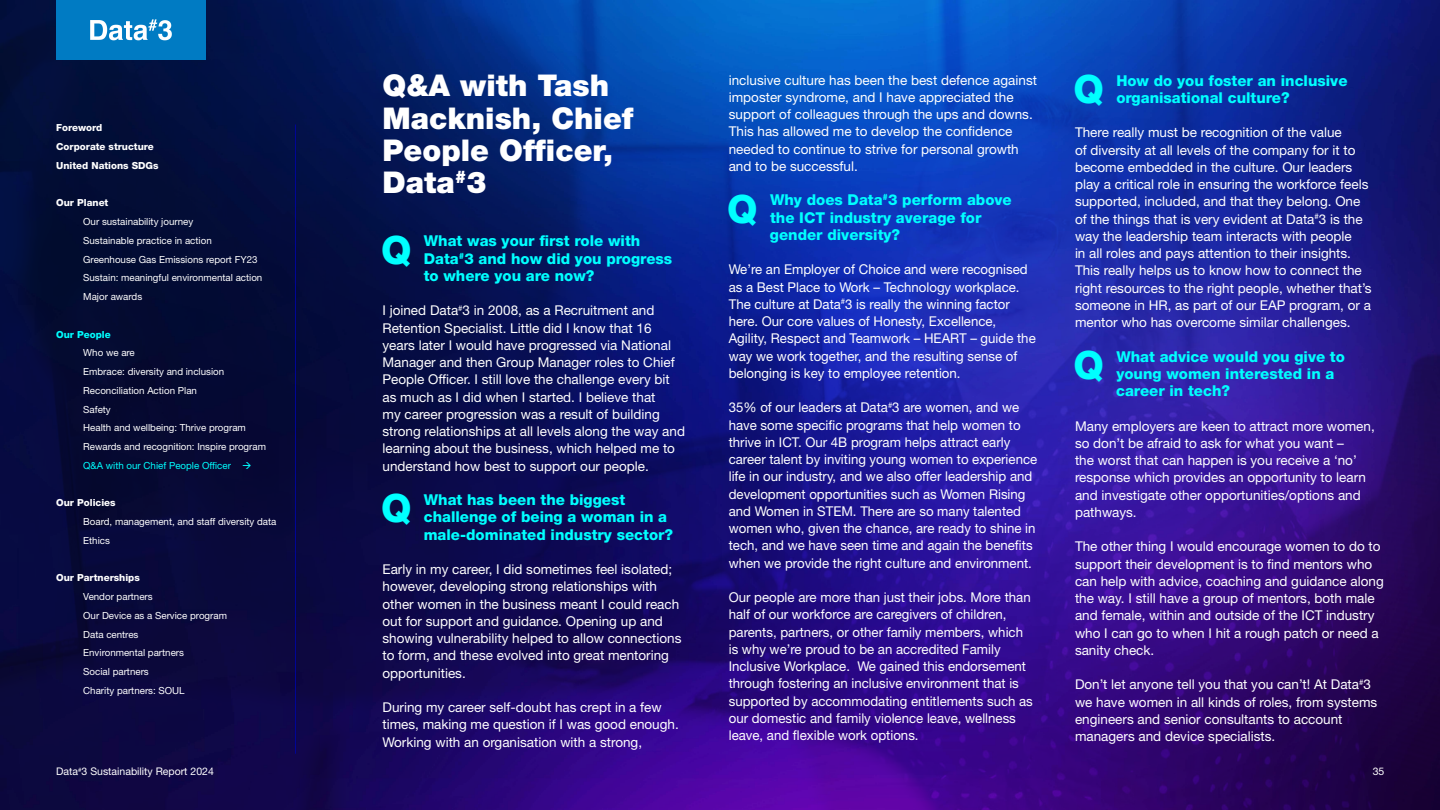
<style>
.page{position:relative;width:1440px;height:810px;background:#fff}
.page>*{position:absolute;margin:0;border:0;box-sizing:border-box;transform-origin:0 0}
.t1{font:800 39.15px "Helvetica Neue LT Std";color:#0ff}
.t2{font:900 30px/32.2px "Helvetica Neue LT Std";color:#fff}
.t3{font:800 15px/17.2px "Helvetica Neue LT Std";color:#0ff}
.t4{font:13.5px/17.2px "Helvetica Neue LT Std";color:#fff}
.t5{font:10.5px "Helvetica Neue LT Std";color:#fff}
.t6{font:9.75px "Helvetica Neue LT Std";color:#fff}
.t7{font:800 9.75px "Helvetica Neue LT Std";color:#fff}
.t8{font:9.75px "Helvetica Neue LT Std";color:#0ff}
.t9{font:800 9.75px "Helvetica Neue LT Std";color:#0ff}
</style>
<div class="page">
<img style="left:0;top:0;width:1440px;height:810px">
<img style="left:56px;top:0;width:149px;height:60px">
<hr style="left:295px;top:124px;width:1px;height:630px;background:#000595">
<p class="t7" style="left:56px;top:122px;width:48px">Foreword</p>
<p class="t7" style="left:56px;top:141px;width:99px">Corporate structure</p>
<p class="t7" style="left:56px;top:160px;width:104px">United Nations SDGs</p>
<p class="t7" style="left:56px;top:197px;width:54px">Our Planet</p>
<p class="t6" style="left:83px;top:216px;width:112px">Our sustainability journey</p>
<p class="t6" style="left:83px;top:235px;width:130px">Sustainable practice in action</p>
<p class="t6" style="left:83px;top:253px;width:176px">Greenhouse Gas Emissions report FY23</p>
<p class="t6" style="left:83px;top:272px;width:181px">Sustain: meaningful environmental action</p>
<p class="t6" style="left:83px;top:291px;width:61px">Major awards</p>
<p class="t9" style="left:56px;top:328px;width:56px">Our People</p>
<p class="t6" style="left:83px;top:347px;width:53px">Who we are</p>
<p class="t6" style="left:83px;top:366px;width:143px">Embrace: diversity and inclusion</p>
<p class="t6" style="left:83px;top:385px;width:115px">Reconciliation Action Plan</p>
<p class="t6" style="left:83px;top:403px;width:29px">Safety</p>
<p class="t6" style="left:83px;top:422px;width:164px">Health and wellbeing: Thrive program</p>
<p class="t6" style="left:83px;top:441px;width:184px">Rewards and recognition: Inspire program</p>
<p class="t8" style="left:83px;top:460px;width:170px">Q&amp;A with our Chief People Officer →</p>
<p class="t7" style="left:56px;top:497px;width:61px">Our Policies</p>
<p class="t6" style="left:83px;top:516px;width:195px">Board, management, and staff diversity data</p>
<p class="t6" style="left:83px;top:535px;width:28px">Ethics</p>
<p class="t7" style="left:56px;top:572px;width:85px">Our Partnerships</p>
<p class="t6" style="left:83px;top:591px;width:71px">Vendor partners</p>
<p class="t6" style="left:83px;top:610px;width:145px">Our Device as a Service program</p>
<p class="t6" style="left:83px;top:628px;width:57px">Data centres</p>
<p class="t6" style="left:83px;top:647px;width:102px">Environmental partners</p>
<p class="t6" style="left:83px;top:666px;width:67px">Social partners</p>
<p class="t6" style="left:83px;top:685px;width:103px">Charity partners: SOUL</p>
<h3 class="t2" style="left:382px;top:69px;width:253px">Q&amp;A with Tash<br>Macknish, Chief<br>People Officer,<br>Data<sup>#</sup>3</h3>
<h4 class="t1" style="left:381px;top:226px;width:32px">Q</h4>
<h4 class="t3" style="left:424px;top:232px;width:250px">What was your first role with<br>Data<sup>#</sup>3 and how did you progress to where you are now?</h4>
<p class="t4" style="left:382px;top:302px;width:304px">I joined Data<sup>#</sup>3 in 2008, as a Recruitment and Retention Specialist. Little did I know that 16 years later I would have progressed via National Manager and then Group Manager roles to Chief People Officer. I still love the challenge every bit as much as I did when I started. I believe that<br>my career progression was a result of building strong relationships at all levels along the way and learning about the business, which helped me to understand how best to support our people.</p>
<h4 class="t1" style="left:381px;top:485px;width:32px">Q</h4>
<h4 class="t3" style="left:424px;top:491px;width:251px">What has been the biggest challenge of being a woman in a male-dominated industry sector?</h4>
<p class="t4" style="left:382px;top:561px;width:301px">Early in my career, I did sometimes feel isolated; however, developing strong relationships with other women in the business meant I could reach out for support and guidance. Opening up and showing vulnerability helped to allow connections to form, and these evolved into great mentoring opportunities.</p>
<p class="t4" style="left:382px;top:699px;width:298px">During my career self-doubt has crept in a few times, making me question if I was good enough.<br>Working with an organisation with a strong,</p>
<p class="t4" style="left:729px;top:71px;width:310px">inclusive culture has been the best defence against imposter syndrome, and I have appreciated the support of colleagues through the ups and downs.<br>This has allowed me to develop the confidence needed to continue to strive for personal growth and to be successful.</p>
<h4 class="t1" style="left:727px;top:185px;width:32px">Q</h4>
<h4 class="t3" style="left:770px;top:191px;width:243px">Why does Data<sup>#</sup>3 perform above the ICT industry average for gender diversity?</h4>
<p class="t4" style="left:729px;top:261px;width:309px">We’re an Employer of Choice and were recognised as a Best Place to Work – Technology workplace.<br>The culture at Data<sup>#</sup>3 is really the winning factor here. Our core values of Honesty, Excellence, Agility, Respect and Teamwork – HEART – guide the way we work together, and the resulting sense of belonging is key to employee retention.</p>
<p class="t4" style="left:729px;top:399px;width:310px">35% of our leaders at Data<sup>#</sup>3 are women, and we have some specific programs that help women to thrive in ICT. Our 4B program helps attract early career talent by inviting young women to experience life in our industry, and we also offer leadership and development opportunities such as Women Rising and Women in STEM. There are so many talented women who, given the chance, are ready to shine in tech, and we have seen time and again the benefits when we provide the right culture and environment.</p>
<p class="t4" style="left:729px;top:589px;width:306px">Our people are more than just their jobs. More than half of our workforce are caregivers of children, parents, partners, or other family members, which is why we’re proud to be an accredited Family Inclusive Workplace. We gained this endorsement through fostering an inclusive environment that is supported by accommodating entitlements such as our domestic and family violence leave, wellness leave, and flexible work options.</p>
<h4 class="t1" style="left:1074px;top:66px;width:32px">Q</h4>
<h4 class="t3" style="left:1116px;top:72px;width:233px">How do you foster an inclusive organisational culture?</h4>
<p class="t4" style="left:1075px;top:124px;width:298px">There really must be recognition of the value<br>of diversity at all levels of the company for it to become embedded in the culture. Our leaders play a critical role in ensuring the workforce feels supported, included, and that they belong. One of the things that is very evident at Data<sup>#</sup>3 is the way the leadership team interacts with people<br>in all roles and pays attention to their insights.<br>This really helps us to know how to connect the right resources to the right people, whether that’s someone in HR, as part of our EAP program, or a mentor who has overcome similar challenges.</p>
<h4 class="t1" style="left:1074px;top:342px;width:32px">Q</h4>
<h4 class="t3" style="left:1116px;top:348px;width:230px">What advice would you give to young women interested in a career in tech?</h4>
<p class="t4" style="left:1075px;top:417px;width:301px">Many employers are keen to attract more women, so don’t be afraid to ask for what you want –<br>the worst that can happen is you receive a ‘no’ response which provides an opportunity to learn and investigate other opportunities/options and pathways.</p>
<p class="t4" style="left:1075px;top:538px;width:310px">The other thing I would encourage women to do to support their development is to find mentors who can help with advice, coaching and guidance along the way. I still have a group of mentors, both male and female, within and outside of the ICT industry who I can go to when I hit a rough patch or need a sanity check.</p>
<p class="t4" style="left:1075px;top:676px;width:304px">Don’t let anyone tell you that you can’t! At Data<sup>#</sup>3 we have women in all kinds of roles, from systems engineers and senior consultants to account managers and device specialists.</p>
<p class="t5" style="left:56px;top:766px;width:159px">Data<sup>#</sup>3 Sustainability Report 2024</p>
<p class="t5" style="left:1373px;top:766px;width:13px">35</p>
</div>
